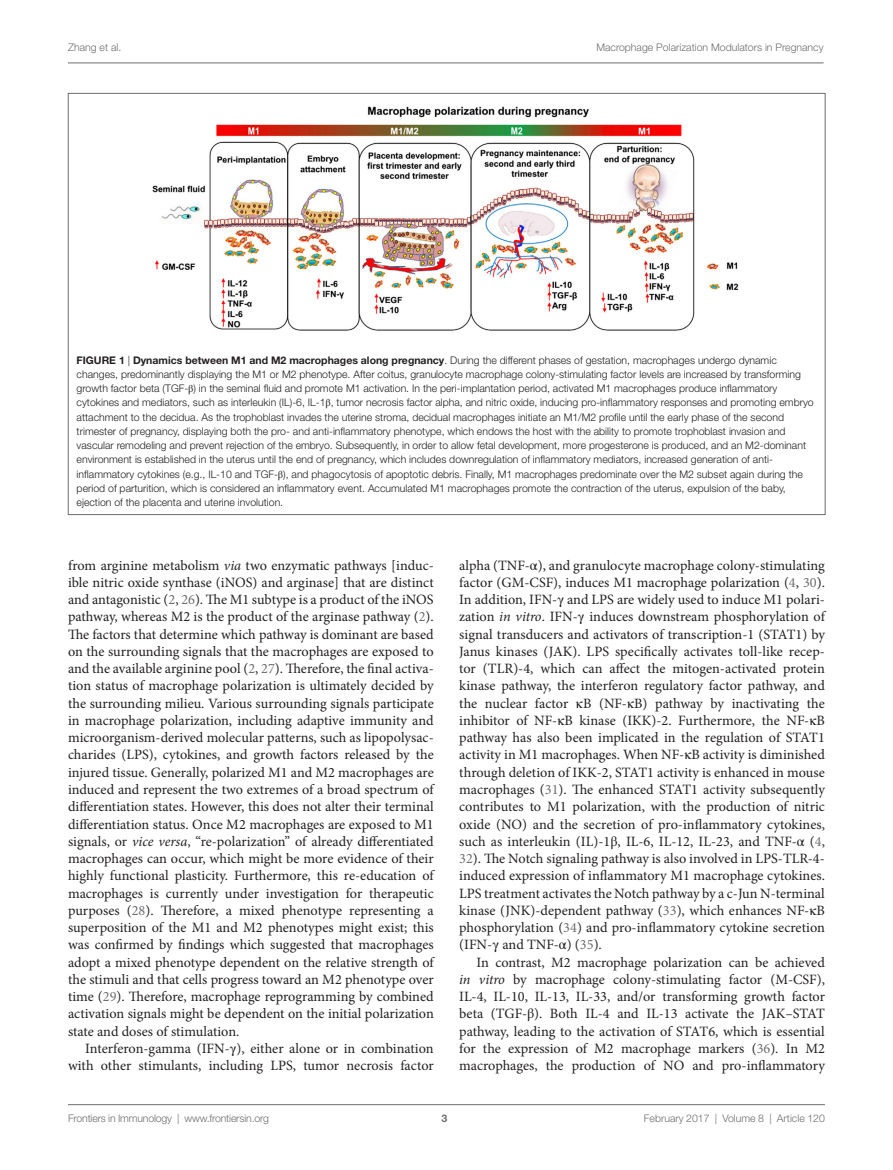
<style>
.page{position:relative;width:893px;height:1170px;background:#fff}
.page>*{position:absolute;margin:0;border:0;box-sizing:border-box;transform-origin:0 0}
.t1{font:14.25px/17.2px "Minion Pro";color:#231f20;text-align:justify}
.t2{font:300 10.5px/14.2px "Helvetica Neue LT Std";color:#231f20}
.t3{font:300 10.5px "Helvetica Neue LT Std";color:#6c6d70}
.t4{font:700 10.5px "Helvetica Neue LT Std";color:#6c6d70}
.s1{font-weight:700}
.s2{font-family:"STIX General";font-weight:400}
.s3{font-style:italic}
.s4{color:#6c6d70}
.s5{font-family:"STIX General"}
</style>
<div class="page">
<img style="left:152px;top:106px;width:587px;height:225px">
<hr style="left:68px;top:1104px;width:757px;height:1px;background:#6c6d70">
<hr style="left:68px;top:63px;width:756px;height:1px;background:#6c6d70">
<p class="t3" style="left:68px;top:41px;width:55px">Zhang et al.</p>
<p class="t3" style="left:596px;top:41px;width:229px">Macrophage Polarization Modulators in Pregnancy</p>
<p class="t2" style="left:77px;top:352px;width:739px"><span class="s1">FIGURE 1</span> | <span class="s1">Dynamics between M1 and M2 macrophages along pregnancy</span>. During the different phases of gestation, macrophages undergo dynamic changes, predominantly displaying the M1 or M2 phenotype. After coitus, granulocyte macrophage colony-stimulating factor levels are increased by transforming growth factor beta (TGF-<span class="s2">β</span>) in the seminal fluid and promote M1 activation. In the peri-implantation period, activated M1 macrophages produce inflammatory cytokines and mediators, such as interleukin (IL)-6, IL-1<span class="s2">β</span>, tumor necrosis factor alpha, and nitric oxide, inducing pro-inflammatory responses and promoting embryo attachment to the decidua. As the trophoblast invades the uterine stroma, decidual macrophages initiate an M1/M2 profile until the early phase of the second trimester of pregnancy, displaying both the pro- and anti-inflammatory phenotype, which endows the host with the ability to promote trophoblast invasion and vascular remodeling and prevent rejection of the embryo. Subsequently, in order to allow fetal development, more progesterone is produced, and an M2-dominant environment is established in the uterus until the end of pregnancy, which includes downregulation of inflammatory mediators, increased generation of anti&shy;inflammatory cytokines (e.g., IL-10 and TGF-<span class="s2">β</span>), and phagocytosis of apoptotic debris. Finally, M1 macrophages predominate over the M2 subset again during the period of parturition, which is considered an inflammatory event. Accumulated M1 macrophages promote the contraction of the uterus, expulsion of the baby, ejection of the placenta and uterine involution.</p>
<p class="t1" style="left:68px;top:556px;width:367px">from arginine metabolism <span class="s3">via</span> two enzymatic pathways [induc&shy;ible nitric oxide synthase (iNOS) and arginase] that are distinct and antagonistic (<span class="s4">2</span>, <span class="s4">26</span>). The M1 subtype is a product of the iNOS pathway, whereas M2 is the product of the arginase pathway (<span class="s4">2</span>).<br>The factors that determine which pathway is dominant are based on the surrounding signals that the macrophages are exposed to and the available arginine pool (<span class="s4">2</span>, <span class="s4">27</span>). Therefore, the final activa&shy;tion status of macrophage polarization is ultimately decided by the surrounding milieu. Various surrounding signals participate in macrophage polarization, including adaptive immunity and microorganism-derived molecular patterns, such as lipopolysac&shy;charides (LPS), cytokines, and growth factors released by the injured tissue. Generally, polarized M1 and M2 macrophages are induced and represent the two extremes of a broad spectrum of differentiation states. However, this does not alter their terminal differentiation status. Once M2 macrophages are exposed to M1 signals, or <span class="s3">vice versa</span>, “re-polarization” of already differentiated macrophages can occur, which might be more evidence of their highly functional plasticity. Furthermore, this re-education of macrophages is currently under investigation for therapeutic purposes (<span class="s4">28</span>). Therefore, a mixed phenotype representing a superposition of the M1 and M2 phenotypes might exist; this was confirmed by findings which suggested that macrophages adopt a mixed phenotype dependent on the relative strength of the stimuli and that cells progress toward an M2 phenotype over time (<span class="s4">29</span>). Therefore, macrophage reprogramming by combined activation signals might be dependent on the initial polarization state and doses of stimulation.</p>
<p class="t1" style="left:68px;top:1039px;width:367px;text-align:right">Interferon-gamma (IFN-<span class="s5">γ</span>), either alone or in combination with other stimulants, including LPS, tumor necrosis factor</p>
<p class="t1" style="left:459px;top:556px;width:367px">alpha (TNF-<span class="s5">α</span>), and granulocyte macrophage colony-stimulating factor (GM-CSF), induces M1 macrophage polarization (<span class="s4">4</span>, <span class="s4">30</span>).<br>In addition, IFN-<span class="s5">γ</span> and LPS are widely used to induce M1 polari&shy;zation <span class="s3">in vitro</span>. IFN-<span class="s5">γ</span> induces downstream phosphorylation of signal transducers and activators of transcription-1 (STAT1) by Janus kinases (JAK). LPS specifically activates toll-like recep&shy;tor (TLR)-4, which can affect the mitogen-activated protein kinase pathway, the interferon regulatory factor pathway, and the nuclear factor <span class="s5">κ</span>B (NF-<span class="s5">κ</span>B) pathway by inactivating the inhibitor of NF-<span class="s5">κ</span>B kinase (IKK)-2. Furthermore, the NF-<span class="s5">κ</span>B pathway has also been implicated in the regulation of STAT1 activity in M1 macrophages. When NF-<span class="s5">κ</span>B activity is diminished through deletion of IKK-2, STAT1 activity is enhanced in mouse macrophages (<span class="s4">31</span>). The enhanced STAT1 activity subsequently contributes to M1 polarization, with the production of nitric oxide (NO) and the secretion of pro-inflammatory cytokines, such as interleukin (IL)-1<span class="s5">β</span>, IL-6, IL-12, IL-23, and TNF-<span class="s5">α</span> (<span class="s4">4</span>, <span class="s4">32</span>). The Notch signaling pathway is also involved in LPS-TLR-4- induced expression of inflammatory M1 macrophage cytokines.<br>LPS treatment activates the Notch pathway by a c-Jun N-terminal kinase (JNK)-dependent pathway (<span class="s4">33</span>), which enhances NF-<span class="s5">κ</span>B phosphorylation (<span class="s4">34</span>) and pro-inflammatory cytokine secretion (IFN-<span class="s5">γ</span> and TNF-<span class="s5">α</span>) (<span class="s4">35</span>).</p>
<p class="t1" style="left:459px;top:953px;width:367px;text-indent:17px">In contrast, M2 macrophage polarization can be achieved <span class="s3">in vitro</span> by macrophage colony-stimulating factor (M-CSF), IL-4, IL-10, IL-13, IL-33, and/or transforming growth factor beta (TGF-<span class="s5">β</span>). Both IL-4 and IL-13 activate the JAK–STAT pathway, leading to the activation of STAT6, which is essential for the expression of M2 macrophage markers (<span class="s4">36</span>). In M2 macrophages, the production of NO and pro-inflammatory</p>
<p class="t3" style="left:68px;top:1111px;width:203px">Frontiers in Immunology | www.frontiersin.org</p>
<p class="t3" style="left:644px;top:1111px;width:182px">February 2017 | Volume 8 | Article 120</p>
<p class="t4" style="left:441px;top:1111px;width:7px">3</p>
</div>
